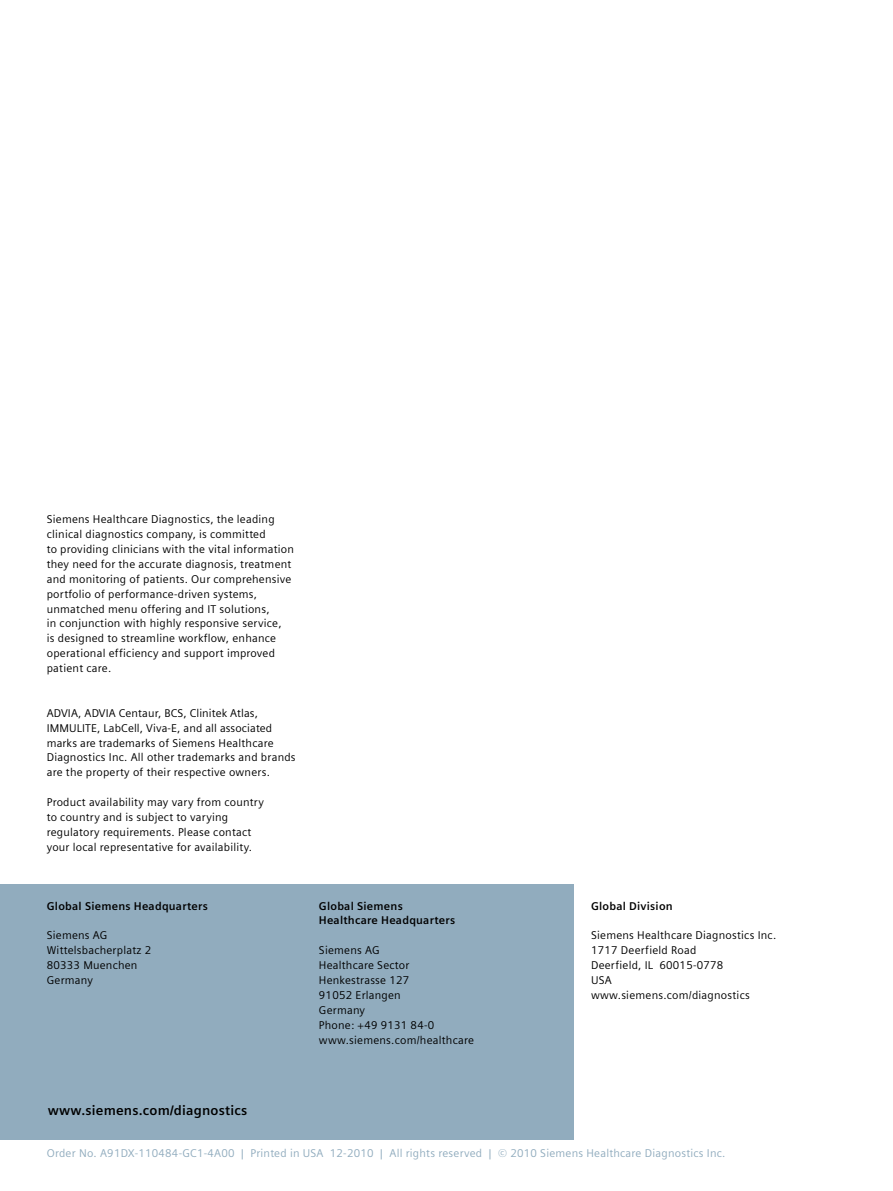
<style>
.page{position:relative;width:893px;height:1191px;background:#fff}
.page>*{position:absolute;margin:0;border:0;box-sizing:border-box;transform-origin:0 0}
.t1{font:700 13.5px "Siemens Sans";letter-spacing:.015em;color:#000}
.t2{font:11.25px/14.9px "Siemens Sans";letter-spacing:.02em;color:#000}
.t3{font:11.25px "Siemens Sans";letter-spacing:.02em;color:#91acbe}
.t4{font:700 11.25px/14.9px "Siemens Sans";letter-spacing:.02em;color:#000}
</style>
<div class="page">
<div style="left:0;top:884px;width:574px;height:256px;background:#91acbe"></div>
<p class="t2" style="left:47px;top:512px;width:249px">Siemens Healthcare Diagnostics, the leading clinical diagnostics company, is committed<br>to providing clinicians with the vital information they need for the accurate diagnosis, treatment and monitoring of patients. Our comprehensive portfolio of performance-driven systems, unmatched menu offering and IT solutions,<br>in conjunction with highly responsive service,<br>is designed to streamline workflow, enhance operational efficiency and support improved patient care.</p>
<p class="t2" style="left:47px;top:705px;width:250px">ADVIA, ADVIA Centaur, BCS, Clinitek Atlas, IMMULITE, LabCell, Viva-E, and all associated marks are trademarks of Siemens Healthcare Diagnostics Inc. All other trademarks and brands are the property of their respective owners.</p>
<p class="t2" style="left:47px;top:795px;width:219px">Product availability may vary from country to country and is subject to varying regulatory requirements. Please contact your local representative for availability.</p>
<p class="t4" style="left:47px;top:898px;width:163px">Global Siemens Headquarters</p>
<p class="t2" style="left:47px;top:928px;width:106px">Siemens AG<br>Wittelsbacherplatz 2<br>80333 Muenchen<br>Germany</p>
<p class="t4" style="left:319px;top:898px;width:138px">Global Siemens<br>Healthcare Headquarters</p>
<p class="t2" style="left:319px;top:943px;width:157px">Siemens AG<br>Healthcare Sector<br>Henkestrasse 127<br>91052 Erlangen<br>Germany<br>Phone: +49 9131 84-0 www.siemens.com/healthcare</p>
<p class="t1" style="left:48px;top:1102px;width:201px">www.siemens.com/diagnostics</p>
<p class="t4" style="left:591px;top:898px;width:83px">Global Division</p>
<p class="t2" style="left:591px;top:928px;width:187px">Siemens Healthcare Diagnostics Inc.<br>1717 Deerfield Road<br>Deerfield, IL 60015-0778<br>USA<br>www.siemens.com/diagnostics</p>
<p class="t3" style="left:47px;top:1146px;width:680px">Order No. A91DX-110484-GC1-4A00 | Printed in USA 12-2010 | All rights reserved | © 2010 Siemens Healthcare Diagnostics Inc.</p>
</div>
